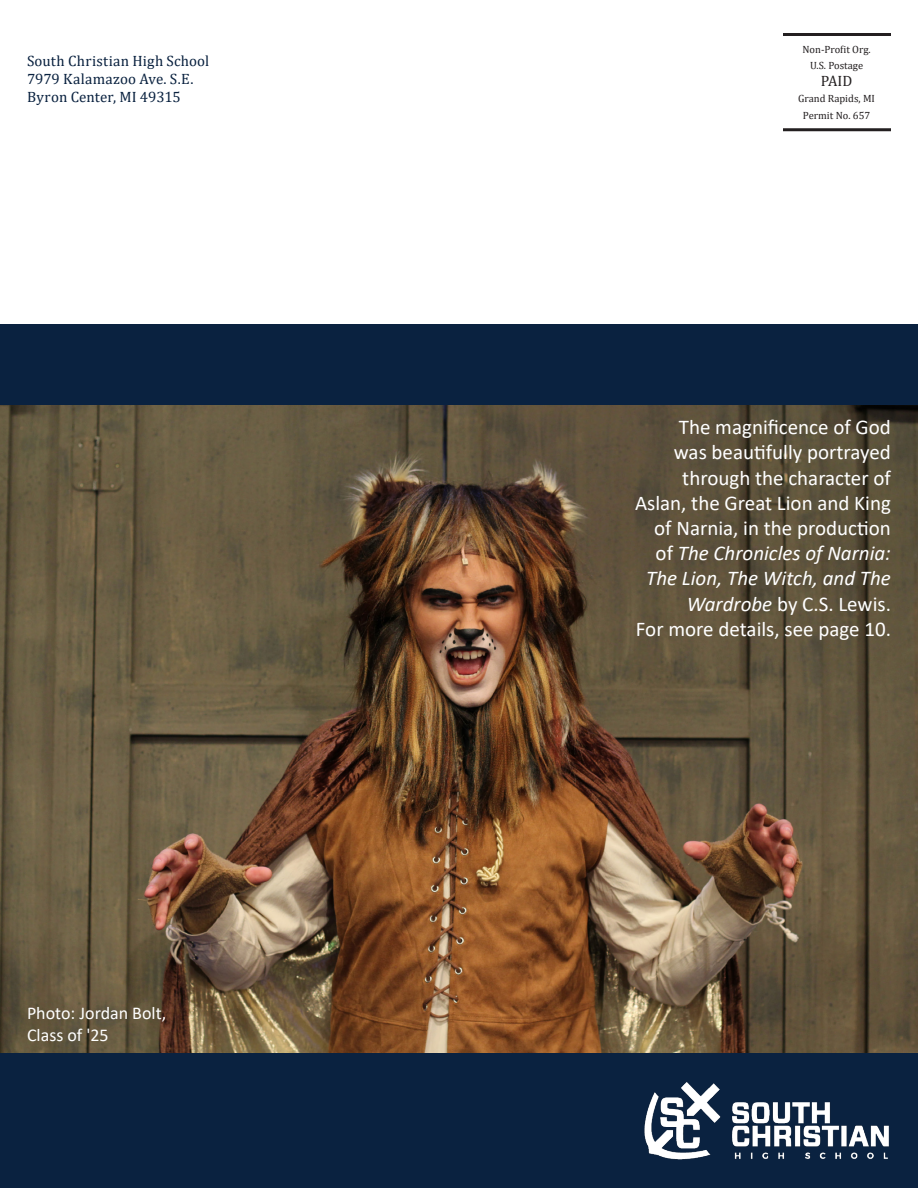
<style>
.page{position:relative;width:918px;height:1188px;background:#fff}
.page>*{position:absolute;margin:0;border:0;box-sizing:border-box;transform-origin:0 0}
.Headline___All_Caps__60pt__centered{font:21px/25.2px "Calibri";color:#fff;text-align:right}
.Headline___All_Caps__60pt__centered-2{font:18px "Calibri";color:#fff}
.H_6{font:15px/18px "Cambria";letter-spacing:.01em;color:#09213f}
.Bodytext{font:15px "Cambria";color:#231f20}
.Bodytext-2{font:10.5px/16.5px "Cambria";color:#231f20;text-align:center}
.s1{font-style:italic}
</style>
<div class="page">
<div style="left:0;top:324px;width:918px;height:864px;background:#0a2240"></div>
<img style="left:641px;top:1080px;width:250px;height:81px">
<img style="left:0;top:405px;width:918px;height:648px">
<hr style="left:783px;top:33px;width:108px;height:3px;background:#231f20">
<hr style="left:783px;top:128px;width:108px;height:3px;background:#231f20">
<p class="H_6" style="left:27px;top:51px;width:184px">South Christian High School<br>7979 Kalamazoo Ave. S.E.<br>Byron Center, MI 49315</p>
<p class="Bodytext-2" style="left:803px;top:41px;width:70px">Non-Profit Org.<br>U.S. Postage</p>
<p class="Bodytext" style="left:821px;top:72px;width:33px">PAID</p>
<p class="Bodytext-2" style="left:798px;top:90px;width:78px">Grand Rapids, MI<br>Permit No. 657</p>
<p class="Headline___All_Caps__60pt__centered-2" style="left:27px;top:1001px;width:141px">Photo: Jordan Bolt,</p>
<p class="Headline___All_Caps__60pt__centered-2" style="left:27px;top:1022px;width:83px">Class of '25</p>
<p class="Headline___All_Caps__60pt__centered" style="left:635px;top:414px;width:257px">The magnificence of God<br>was beautifully portrayed through the character of<br>Aslan, the Great Lion and King of Narnia, in the production of <span class="s1">The Chronicles of Narnia:<br>The Lion, The Witch, and The<br>Wardrobe</span> by C.S. Lewis.<br>For more details, see page 10.</p>
</div>
